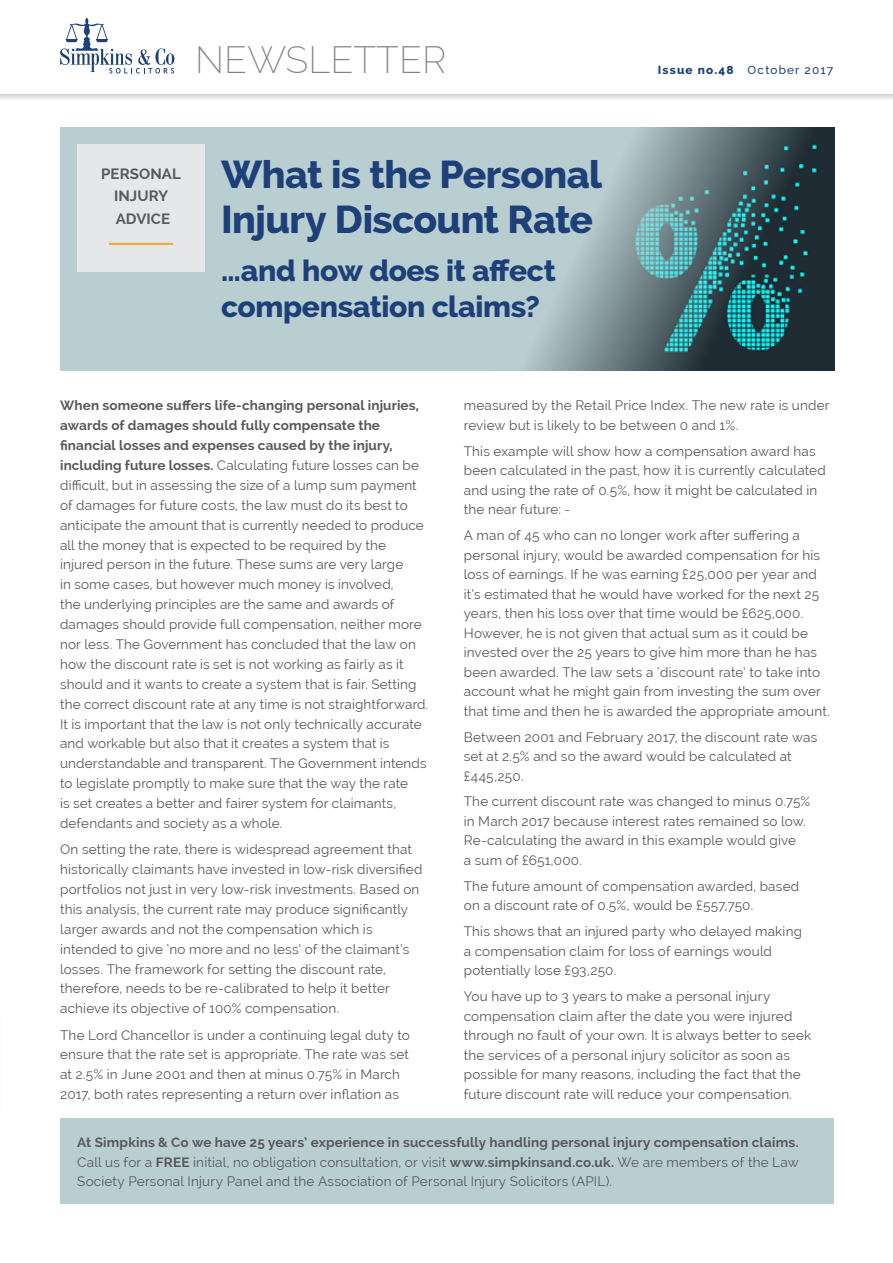
<style>
.page{position:relative;width:893px;height:1263px;background:#fff}
.page>*{position:absolute;margin:0;border:0;box-sizing:border-box;transform-origin:0 0}
.t1{font:800 39px/45px "Raleway";letter-spacing:-.015em;color:#1e4079}
.t2{font:200 37.35px "Raleway";color:#808285}
.t3{font:800 30px/36px "Raleway";letter-spacing:-.01em;color:#1e4079}
.t4{font:700 15px/22.5px "Raleway";letter-spacing:.005em;color:#58595b;text-align:center}
.t5{font:13.5px/20px "Raleway";letter-spacing:.01em;color:#58595b}
.t6{font:500 11.7px "Raleway";letter-spacing:.1em;color:#1c4279}
.s1{font-weight:800}
.s2{font-weight:700}
</style>
<div class="page">
<div style="left:60px;top:128px;width:774px;height:243px;background:#b9ced1"></div>
<svg style="left:60px;top:18px;width:114px;height:55px"></svg>
<div style="left:0;top:94px;width:893px;height:6px;background:#e3e4e5"></div>
<div style="left:60px;top:1118px;width:774px;height:85px;background:#b9ced1"></div>
<div style="left:77px;top:144px;width:128px;height:128px;background:#e6e7e8"></div>
<hr style="left:109px;top:243px;width:64px;height:2px;background:#efac42">
<img style="left:529px;top:128px;width:305px;height:243px">
<h2 class="t2" style="left:195px;top:38px;width:253px">NEWSLETTER</h2>
<p class="t4" style="left:101px;top:162px;width:81px">PERSONAL<br>INJURY<br>ADVICE</p>
<h1 class="t1" style="left:221px;top:152px;width:383px">What is the Personal<br>Injury Discount Rate</h1>
<h3 class="t3" style="left:221px;top:253px;width:336px">…and how does it affect compensation claims?</h3>
<p class="t6" style="left:658px;top:63px;width:177px"><span class="s1">Issue no.48</span> October 2017</p>
<p class="t5" style="left:60px;top:395px;width:370px"><span class="s2">When someone suffers life-changing personal injuries, awards of damages should fully compensate the financial losses and expenses caused by the injury, including future losses.</span> Calculating future losses can be difficult, but in assessing the size of a lump sum payment of damages for future costs, the law must do its best to anticipate the amount that is currently needed to produce all the money that is expected to be required by the injured person in the future. These sums are very large<br>in some cases, but however much money is involved,<br>the underlying principles are the same and awards of damages should provide full compensation, neither more nor less. The Government has concluded that the law on how the discount rate is set is not working as fairly as it should and it wants to create a system that is fair. Setting the correct discount rate at any time is not straightforward.<br>It is important that the law is not only technically accurate and workable but also that it creates a system that is understandable and transparent. The Government intends to legislate promptly to make sure that the way the rate<br>is set creates a better and fairer system for claimants, defendants and society as a whole.</p>
<p class="t5" style="left:60px;top:839px;width:364px">On setting the rate, there is widespread agreement that historically claimants have invested in low-risk diversified portfolios not just in very low-risk investments. Based on this analysis, the current rate may produce significantly larger awards and not the compensation which is intended to give ‘no more and no less’ of the claimant’s losses. The framework for setting the discount rate, therefore, needs to be re-calibrated to help it better achieve its objective of 100% compensation.</p>
<p class="t5" style="left:60px;top:1025px;width:351px">The Lord Chancellor is under a continuing legal duty to ensure that the rate set is appropriate. The rate was set at 2.5% in June 2001 and then at minus 0.75% in March 2017, both rates representing a return over inflation as</p>
<p class="t5" style="left:464px;top:396px;width:367px;line-height:19.5px">measured by the Retail Price Index. The new rate is under review but is likely to be between 0 and 1%.</p>
<p class="t5" style="left:464px;top:441px;width:364px;line-height:19.5px">This example will show how a compensation award has been calculated in the past, how it is currently calculated and using the rate of 0.5%, how it might be calculated in the near future: -</p>
<p class="t5" style="left:464px;top:525px;width:367px;line-height:19.5px">A man of 45 who can no longer work after suffering a personal injury, would be awarded compensation for his loss of earnings. If he was earning £25,000 per year and it’s estimated that he would have worked for the next 25 years, then his loss over that time would be £625,000.<br>However, he is not given that actual sum as it could be invested over the 25 years to give him more than he has been awarded. The law sets a ‘discount rate’ to take into account what he might gain from investing the sum over that time and then he is awarded the appropriate amount.</p>
<p class="t5" style="left:464px;top:727px;width:355px;line-height:19.5px">Between 2001 and February 2017, the discount rate was set at 2.5% and so the award would be calculated at £445,250.</p>
<p class="t5" style="left:464px;top:792px;width:348px;line-height:19.5px">The current discount rate was changed to minus 0.75% in March 2017 because interest rates remained so low.<br>Re-calculating the award in this example would give<br>a sum of £651,000.</p>
<p class="t5" style="left:464px;top:876px;width:337px;line-height:19.5px">The future amount of compensation awarded, based on a discount rate of 0.5%, would be £557,750.</p>
<p class="t5" style="left:464px;top:922px;width:340px;line-height:19.5px">This shows that an injured party who delayed making a compensation claim for loss of earnings would potentially lose £93,250.</p>
<p class="t5" style="left:464px;top:987px;width:349px;line-height:19.5px">You have up to 3 years to make a personal injury compensation claim after the date you were injured through no fault of your own. It is always better to seek the services of a personal injury solicitor as soon as possible for many reasons, including the fact that the future discount rate will reduce your compensation.</p>
<p class="t5" style="left:77px;top:1133px;width:723px;line-height:19.5px;text-align:justify"><span class="s2">At Simpkins &amp; Co we have 25 years’ experience in successfully handling personal injury compensation claims.<br></span>Call us for a <span class="s2">FREE</span> initial, no obligation consultation, or visit <span class="s2">www.simpkinsand.co.uk.</span> We are members of the Law Society Personal Injury Panel and the Association of Personal Injury Solicitors (APIL).</p>
</div>
